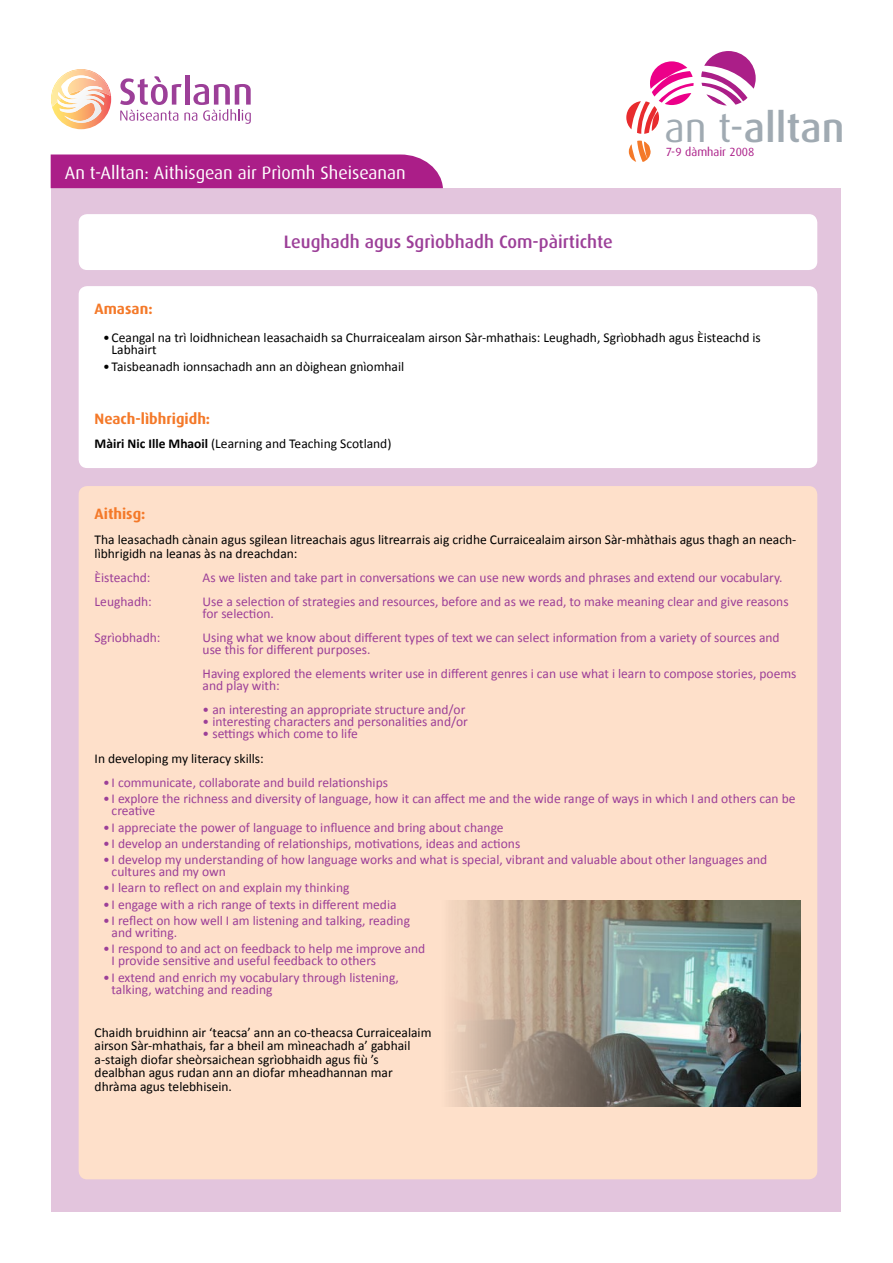
<style>
.page{position:relative;width:893px;height:1263px;background:#fff}
.page>*{position:absolute;margin:0;border:0;box-sizing:border-box;transform-origin:0 0}
.t1{font:500 40.95px "Dax";color:#a0aab2}
.t2{font:18px "Dax";color:#fff}
.t3{font:500 18px "Dax";color:#9c3f98}
.t4{font:700 15px "Dax";color:#f47929}
.t5{font:13.5px/12px "Calibri";color:#9c3f98}
.t6{font:13.5px/13.5px "Calibri";color:#000}
.t7{font:11.85px "Dax";color:#ab1e88}
.s1{font-weight:400}
.s2{font-weight:700}
</style>
<div class="page">
<div style="left:51px;top:188px;width:789px;height:1024px;background:#e3c5dd"></div>
<hr style="left:185px;top:75px;width:4px;height:30px;background:#9c3f98">
<svg style="left:120px;top:76px;width:131px;height:48px"></svg>
<svg style="left:51px;top:69px;width:60px;height:60px"></svg>
<svg style="left:701px;top:51px;width:55px;height:55px"></svg>
<svg style="left:626px;top:61px;width:68px;height:73px"></svg>
<svg style="left:629px;top:141px;width:22px;height:21px"></svg>
<div style="left:51px;top:154px;width:392px;height:34px;background:#ab1e88"></div>
<div style="left:79px;top:214px;width:738px;height:56px;background:#fff;border-radius:9px"></div>
<div style="left:79px;top:286px;width:738px;height:182px;background:#fff;border-radius:9px"></div>
<div style="left:79px;top:486px;width:738px;height:693px;background:#fee0ca;border-radius:9px"></div>
<img style="left:449px;top:900px;width:351px;height:206px">
<h2 class="t2" style="left:65px;top:163px;width:342px">An t-Alltan: Aithisgean air Prìomh Sheiseanan</h2>
<h2 class="t3" style="left:284px;top:231px;width:331px">Leughadh agus Sgrìobhadh Com-pàirtichte</h2>
<h1 class="t1" style="left:664px;top:105px;width:182px"><span class="s1">an t-</span>alltan</h1>
<p class="t7" style="left:666px;top:145px;width:90px">7-9 dàmhair 2008</p>
<p class="t4" style="left:95px;top:300px;width:59px">Amasan:</p>
<p class="t6" style="left:112px;top:331px;width:651px;line-height:12px;text-indent:-9px">• Ceangal na trì loidhnichean leasachaidh sa Churraicealam airson Sàr-mhathais: Leughadh, Sgrìobhadh agus Èisteachd is<br>Labhairt</p>
<p class="t6" style="left:103px;top:359px;width:303px">• Taisbeanadh ionnsachadh ann an dòighean gnìomhail</p>
<p class="t4" style="left:95px;top:411px;width:117px">Neach-lìbhrigidh:</p>
<p class="t6" style="left:95px;top:437px;width:298px"><span class="s2">Màiri Nic Ille Mhaoil</span> (Learning and Teaching Scotland)</p>
<p class="t4" style="left:95px;top:505px;width:52px">Aithisg:</p>
<p class="t6" style="left:95px;top:532px;width:703px">Tha leasachadh cànain agus sgilean litreachais agus litrearrais aig cridhe Curraicealaim airson Sàr-mhàthais agus thagh an neach&shy;lìbhrigidh na leanas às na dreachdan:</p>
<p class="t5" style="left:95px;top:570px;width:57px">Èisteachd:</p>
<p class="t5" style="left:203px;top:570px;width:582px">As we listen and take part in conversations we can use new words and phrases and extend our vocabulary.</p>
<p class="t5" style="left:95px;top:594px;width:59px">Leughadh:</p>
<p class="t5" style="left:203px;top:594px;width:587px">Use a selection of strategies and resources, before and as we read, to make meaning clear and give reasons for selection.</p>
<p class="t5" style="left:95px;top:630px;width:67px">Sgrìobhadh:</p>
<p class="t5" style="left:203px;top:630px;width:579px">Using what we know about different types of text we can select information from a variety of sources and use this for different purposes.</p>
<p class="t5" style="left:203px;top:666px;width:595px">Having explored the elements writer use in different genres i can use what i learn to compose stories, poems and play with:</p>
<p class="t5" style="left:203px;top:702px;width:264px">• an interesting an appropriate structure and/or</p>
<p class="t5" style="left:203px;top:714px;width:267px">• interesting characters and personalities and/or</p>
<p class="t5" style="left:203px;top:726px;width:157px">• settings which come to life</p>
<p class="t6" style="left:95px;top:751px;width:171px">In developing my literacy skills:</p>
<p class="t5" style="left:103px;top:776px;width:286px">• I communicate, collaborate and build relationships</p>
<p class="t5" style="left:112px;top:792px;width:685px;text-indent:-9px">• I explore the richness and diversity of language, how it can affect me and the wide range of ways in which I and others can be creative</p>
<p class="t5" style="left:103px;top:820px;width:402px">• I appreciate the power of language to influence and bring about change</p>
<p class="t5" style="left:103px;top:837px;width:419px">• I develop an understanding of relationships, motivations, ideas and actions</p>
<p class="t5" style="left:112px;top:853px;width:657px;text-indent:-9px">• I develop my understanding of how language works and what is special, vibrant and valuable about other languages and cultures and my own</p>
<p class="t5" style="left:103px;top:881px;width:248px">• I learn to reflect on and explain my thinking</p>
<p class="t5" style="left:103px;top:897px;width:295px">• I engage with a rich range of texts in different media</p>
<p class="t5" style="left:112px;top:914px;width:300px;text-indent:-9px">• I reflect on how well I am listening and talking, reading and writing.</p>
<p class="t5" style="left:112px;top:942px;width:315px;text-indent:-9px">• I respond to and act on feedback to help me improve and<br>I provide sensitive and useful feedback to others</p>
<p class="t5" style="left:112px;top:970px;width:289px;text-indent:-9px">• I extend and enrich my vocabulary through listening, talking, watching and reading</p>
<p class="t6" style="left:95px;top:1025px;width:338px">Chaidh bruidhinn air ‘teacsa’ ann an co-theacsa Curraicealaim airson Sàr-mhathais, far a bheil am mìneachadh a’ gabhail a-staigh diofar sheòrsaichean sgrìobhaidh agus fiù ’s dealbhan agus rudan ann an diofar mheadhannan mar dhràma agus telebhisein.</p>
</div>
